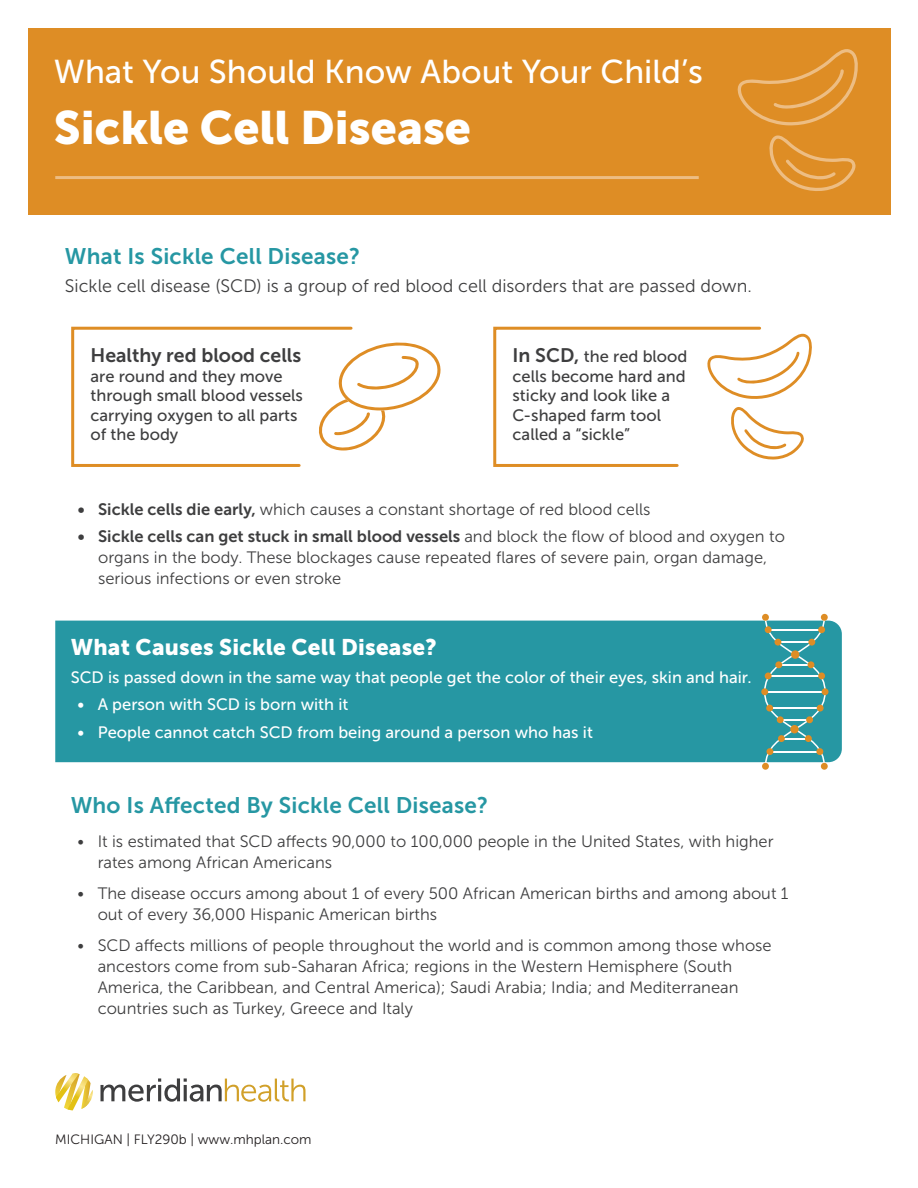
<style>
.page{position:relative;width:918px;height:1188px;background:#fff}
.page>*{position:absolute;margin:0;border:0;box-sizing:border-box;transform-origin:0 0}
.t1{font:46.5px "Museo Sans 900";color:#fff}
.t2{font:33px "Museo Sans 500";color:#fff}
.t3{font:22.5px "Museo Sans 700";letter-spacing:.01em;color:#2697a3}
.t4{font:22.5px "Museo Sans 900";letter-spacing:.01em;color:#fff}
.t5{font:19.5px "Museo Sans 700";color:#3e3e3f}
.t6{font:18px "Museo Sans 300";color:#3e3e3f}
.t7{font:16.5px/21px "Museo Sans 300";color:#3e3e3f}
.t8{font:16.5px/19.5px "Museo Sans 500";color:#3e3e3f}
.t9{font:16.5px "Museo Sans 500";color:#fff}
.t10{font:16.5px "Museo Sans 700";color:#3e3e3f}
.t11{font:13.5px "Museo Sans 300";color:#231f20}
.s1{font-family:"Museo Sans 700";font-size:19.5px}
.s2{font-family:"Museo Sans 700"}
.s3{font-family:"Museo Sans 300"}
</style>
<div class="page">
<div style="left:55px;top:621px;width:787px;height:141px;background:#2697a3"></div>
<div style="left:28px;top:28px;width:863px;height:187px;background:#de8d25"></div>
<svg style="left:55px;top:1073px;width:38px;height:37px"></svg>
<svg style="left:101px;top:1078px;width:205px;height:24px"></svg>
<svg style="left:769px;top:135px;width:87px;height:56px"></svg>
<svg style="left:737px;top:49px;width:121px;height:77px"></svg>
<svg style="left:764px;top:619px;width:62px;height:148px"></svg>
<hr style="left:780px;top:719px;width:30px;height:2px;background:#fff">
<hr style="left:769px;top:707px;width:52px;height:2px;background:#fff">
<hr style="left:764px;top:691px;width:62px;height:2px;background:#fff">
<hr style="left:768px;top:675px;width:54px;height:2px;background:#fff">
<hr style="left:778px;top:664px;width:33px;height:2px;background:#fff">
<hr style="left:778px;top:641px;width:35px;height:2px;background:#fff">
<hr style="left:768px;top:629px;width:54px;height:2px;background:#fff">
<div style="left:821px;top:614px;width:7px;height:7px;background:#de8d25;border-radius:50%"></div>
<div style="left:818px;top:626px;width:7px;height:7px;background:#de8d25;border-radius:50%"></div>
<div style="left:808px;top:639px;width:7px;height:7px;background:#de8d25;border-radius:50%"></div>
<div style="left:761px;top:688px;width:7px;height:7px;background:#de8d25;border-radius:50%"></div>
<div style="left:765px;top:672px;width:7px;height:7px;background:#de8d25;border-radius:50%"></div>
<div style="left:766px;top:705px;width:7px;height:7px;background:#de8d25;border-radius:50%"></div>
<div style="left:777px;top:716px;width:7px;height:7px;background:#de8d25;border-radius:50%"></div>
<div style="left:805px;top:735px;width:7px;height:7px;background:#de8d25;border-radius:50%"></div>
<div style="left:816px;top:748px;width:7px;height:7px;background:#de8d25;border-radius:50%"></div>
<div style="left:775px;top:661px;width:7px;height:7px;background:#de8d25;border-radius:50%"></div>
<div style="left:821px;top:763px;width:7px;height:7px;background:#de8d25;border-radius:50%"></div>
<div style="left:791px;top:650px;width:8px;height:9px;background:#de8d25;border-radius:50%"></div>
<div style="left:762px;top:614px;width:7px;height:7px;background:#de8d25;border-radius:50%"></div>
<div style="left:765px;top:626px;width:7px;height:7px;background:#de8d25;border-radius:50%"></div>
<div style="left:775px;top:639px;width:6px;height:7px;background:#de8d25;border-radius:50%"></div>
<div style="left:822px;top:688px;width:7px;height:7px;background:#de8d25;border-radius:50%"></div>
<div style="left:818px;top:672px;width:7px;height:7px;background:#de8d25;border-radius:50%"></div>
<div style="left:817px;top:705px;width:7px;height:7px;background:#de8d25;border-radius:50%"></div>
<div style="left:806px;top:716px;width:7px;height:7px;background:#de8d25;border-radius:50%"></div>
<div style="left:778px;top:735px;width:7px;height:7px;background:#de8d25;border-radius:50%"></div>
<div style="left:766px;top:748px;width:7px;height:7px;background:#de8d25;border-radius:50%"></div>
<div style="left:808px;top:661px;width:6px;height:7px;background:#de8d25;border-radius:50%"></div>
<div style="left:762px;top:763px;width:7px;height:7px;background:#de8d25;border-radius:50%"></div>
<div style="left:790px;top:725px;width:9px;height:8px;background:#de8d25;border-radius:50%"></div>
<svg style="left:493px;top:326px;width:319px;height:141px"></svg>
<svg style="left:71px;top:326px;width:370px;height:141px"></svg>
<hr style="left:55px;top:176px;width:644px;height:3px;background:#edbd83">
<h2 class="t2" style="left:54px;top:53px;width:651px">What You Should Know About Your Child’s</h2>
<h1 class="t1" style="left:54px;top:102px;width:419px">Sickle Cell Disease</h1>
<h3 class="t3" style="left:65px;top:244px;width:297px">What Is Sickle Cell Disease?</h3>
<p class="t6" style="left:65px;top:276px;width:688px">Sickle cell disease (SCD) is a group of red blood cell disorders that are passed down.</p>
<p class="t5" style="left:91px;top:345px;width:212px">Healthy red blood cells</p>
<p class="t8" style="left:91px;top:366px;width:214px">are round and they move through small blood vessels carrying oxygen to all parts of the body</p>
<p class="t8" style="left:513px;top:347px;width:176px"><span class="s1">In SCD,</span> the red blood cells become hard and sticky and look like a<br>C-shaped farm tool called a “sickle”</p>
<p class="t7" style="left:78px;top:499px;width:574px"><span class="s2">• Sickle cells die early,</span> which causes a constant shortage of red blood cells</p>
<p class="t10" style="left:78px;top:527px;width:709px">• Sickle cells can get stuck in small blood vessels <span class="s3">and block the flow of blood and oxygen to</span></p>
<p class="t7" style="left:98px;top:547px;width:670px">organs in the body. These blockages cause repeated flares of severe pain, organ damage, serious infections or even stroke</p>
<h3 class="t4" style="left:71px;top:634px;width:368px">What Causes Sickle Cell Disease?</h3>
<p class="t9" style="left:71px;top:668px;width:682px">SCD is passed down in the same way that people get the color of their eyes, skin and hair.</p>
<p class="t9" style="left:77px;top:696px;width:272px">• A person with SCD is born with it</p>
<p class="t9" style="left:77px;top:723px;width:517px">• People cannot catch SCD from being around a person who has it</p>
<h3 class="t3" style="left:71px;top:792px;width:419px">Who Is Affected By Sickle Cell Disease?</h3>
<p class="t7" style="left:98px;top:831px;width:677px;text-indent:-20px">• It is estimated that SCD affects 90,000 to 100,000 people in the United States, with higher rates among African Americans</p>
<p class="t7" style="left:98px;top:883px;width:693px;text-indent:-20px">• The disease occurs among about 1 of every 500 African American births and among about 1 out of every 36,000 Hispanic American births</p>
<p class="t7" style="left:98px;top:935px;width:676px;text-indent:-20px">• SCD affects millions of people throughout the world and is common among those whose ancestors come from sub-Saharan Africa; regions in the Western Hemisphere (South America, the Caribbean, and Central America); Saudi Arabia; India; and Mediterranean countries such as Turkey, Greece and Italy</p>
<p class="t11" style="left:55px;top:1132px;width:258px">MICHIGAN | FLY290b | www.mhplan.com</p>
</div>
